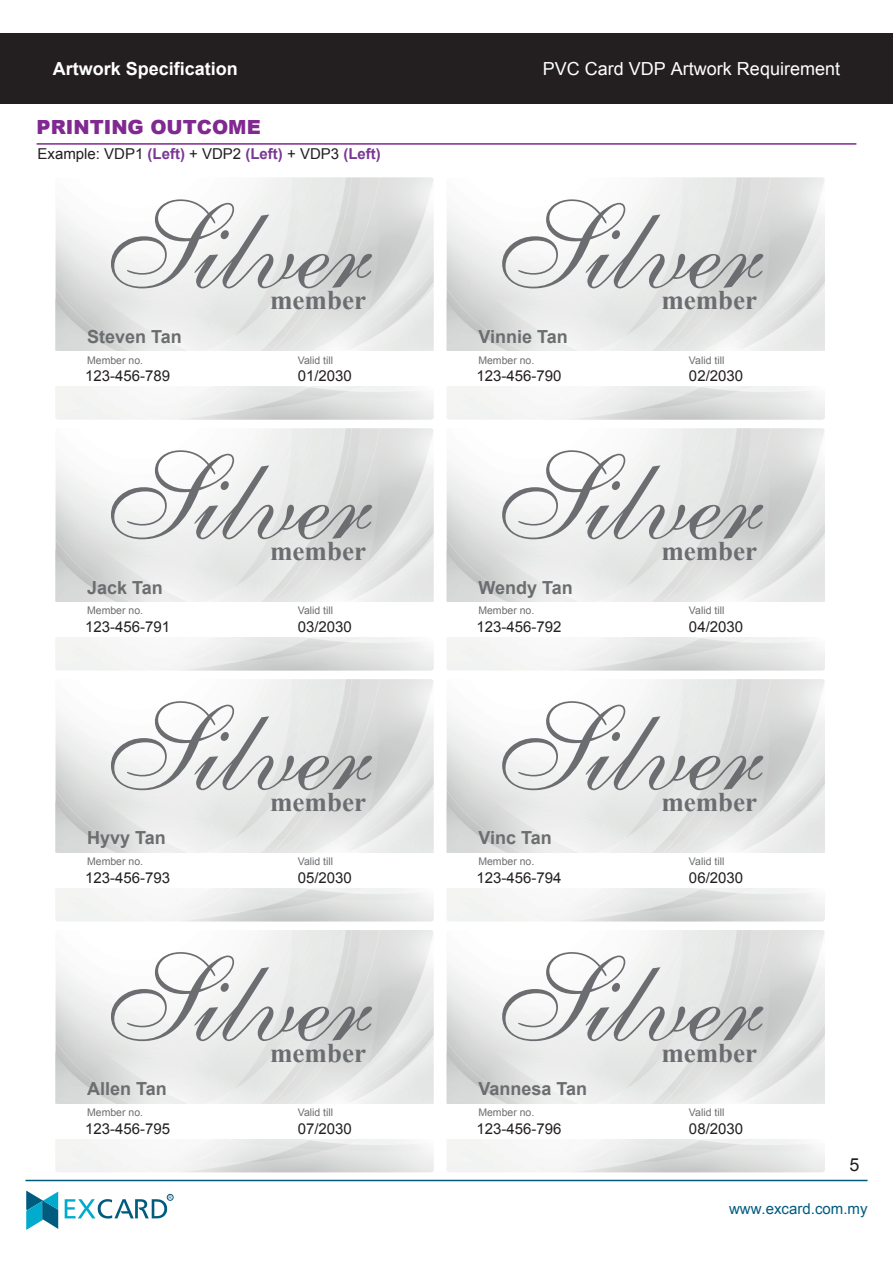
<style>
.page{position:relative;width:893px;height:1263px;background:#fff}
.page>*{position:absolute;margin:0;border:0;box-sizing:border-box;transform-origin:0 0}
.t1{font:120px "English 111 Vivace BT";color:#6c6d70}
.t2{font:700 27px "Times New Roman";color:#6c6d70}
.t3{font:900 19.5px "Arial";color:#802990}
.t4{font:700 18px "Arial";color:#6c6d70}
.t5{font:18px "Arial";color:#fff}
.t6{font:700 18px "Arial";color:#fff}
.t7{font:18px "Arial";color:#231f20}
.t8{font:15px "Arial";color:#231f20}
.t9{font:15px "Arial";color:#005b7f}
.t10{font:10.5px "Arial";color:#6c6d70}
.t11{font:4.8px "Arial";color:#005b7f}
.s1{font-weight:700;color:#793894}
</style>
<div class="page">
<hr style="left:37px;top:143px;width:819px;height:2px;background:#802990">
<svg style="left:26px;top:1190px;width:32px;height:40px"></svg>
<svg style="left:65px;top:1194px;width:108px;height:24px"></svg>
<div style="left:0;top:33px;width:893px;height:71px;background:#231f20"></div>
<hr style="left:25px;top:1180px;width:842px;height:1px;background:#005b7f">
<img style="left:55px;top:177px;width:379px;height:243px">
<div style="left:55px;top:352px;width:379px;height:34px;background:#fff"></div>
<img style="left:446px;top:177px;width:379px;height:243px">
<div style="left:446px;top:352px;width:379px;height:34px;background:#fff"></div>
<img style="left:55px;top:428px;width:379px;height:243px">
<div style="left:55px;top:602px;width:379px;height:35px;background:#fff"></div>
<img style="left:446px;top:428px;width:379px;height:243px">
<div style="left:446px;top:602px;width:379px;height:35px;background:#fff"></div>
<img style="left:55px;top:679px;width:379px;height:242px">
<div style="left:55px;top:853px;width:379px;height:34px;background:#fff"></div>
<img style="left:446px;top:679px;width:379px;height:242px">
<div style="left:446px;top:853px;width:379px;height:34px;background:#fff"></div>
<img style="left:55px;top:930px;width:379px;height:242px">
<div style="left:55px;top:1104px;width:379px;height:34px;background:#fff"></div>
<img style="left:446px;top:930px;width:379px;height:242px">
<div style="left:446px;top:1104px;width:379px;height:34px;background:#fff"></div>
<p class="t6" style="left:53px;top:57px;width:187px">Artwork Specification</p>
<p class="t5" style="left:543px;top:57px;width:299px">PVC Card VDP Artwork Requirement</p>
<h3 class="t3" style="left:37px;top:113px;width:226px">PRINTING OUTCOME</h3>
<p class="t8" style="left:37px;top:144px;width:345px">Example: VDP1 <span class="s1">(Left)</span> + VDP2 <span class="s1">(Left)</span> + VDP3 <span class="s1">(Left)</span></p>
<h1 class="t1" style="left:101px;top:174px;width:270px">Silver</h1>
<h2 class="t2" style="left:270px;top:281px;width:97px">member</h2>
<p class="t4" style="left:87px;top:324px;width:96px">Steven Tan</p>
<p class="t10" style="left:298px;top:353px;width:37px">Valid till</p>
<p class="t8" style="left:298px;top:366px;width:56px">01/2030</p>
<p class="t10" style="left:87px;top:353px;width:58px">Member no.</p>
<p class="t8" style="left:85px;top:366px;width:87px">123-456-789</p>
<h1 class="t1" style="left:492px;top:174px;width:270px">Silver</h1>
<h2 class="t2" style="left:661px;top:281px;width:97px">member</h2>
<p class="t4" style="left:478px;top:324px;width:91px">Vinnie Tan</p>
<p class="t10" style="left:689px;top:353px;width:37px">Valid till</p>
<p class="t8" style="left:689px;top:366px;width:56px">02/2030</p>
<p class="t10" style="left:478px;top:353px;width:58px">Member no.</p>
<p class="t8" style="left:476px;top:366px;width:87px">123-456-790</p>
<h1 class="t1" style="left:101px;top:425px;width:270px">Silver</h1>
<h2 class="t2" style="left:270px;top:532px;width:97px">member</h2>
<p class="t4" style="left:87px;top:575px;width:77px">Jack Tan</p>
<p class="t10" style="left:298px;top:604px;width:37px">Valid till</p>
<p class="t8" style="left:298px;top:617px;width:56px">03/2030</p>
<p class="t10" style="left:87px;top:604px;width:58px">Member no.</p>
<p class="t8" style="left:85px;top:617px;width:87px">123-456-791</p>
<h1 class="t1" style="left:492px;top:425px;width:270px">Silver</h1>
<h2 class="t2" style="left:661px;top:532px;width:97px">member</h2>
<p class="t4" style="left:478px;top:575px;width:96px">Wendy Tan</p>
<p class="t10" style="left:689px;top:604px;width:37px">Valid till</p>
<p class="t8" style="left:689px;top:617px;width:56px">04/2030</p>
<p class="t10" style="left:478px;top:604px;width:58px">Member no.</p>
<p class="t8" style="left:476px;top:617px;width:87px">123-456-792</p>
<h1 class="t1" style="left:101px;top:676px;width:270px">Silver</h1>
<h2 class="t2" style="left:270px;top:783px;width:97px">member</h2>
<p class="t4" style="left:87px;top:826px;width:80px">Hyvy Tan</p>
<p class="t10" style="left:298px;top:855px;width:37px">Valid till</p>
<p class="t8" style="left:298px;top:867px;width:56px">05/2030</p>
<p class="t10" style="left:87px;top:855px;width:58px">Member no.</p>
<p class="t8" style="left:85px;top:867px;width:87px">123-456-793</p>
<h1 class="t1" style="left:492px;top:676px;width:270px">Silver</h1>
<h2 class="t2" style="left:661px;top:783px;width:97px">member</h2>
<p class="t4" style="left:478px;top:826px;width:75px">Vinc Tan</p>
<p class="t10" style="left:689px;top:855px;width:37px">Valid till</p>
<p class="t8" style="left:689px;top:867px;width:56px">06/2030</p>
<p class="t10" style="left:478px;top:855px;width:58px">Member no.</p>
<p class="t8" style="left:476px;top:867px;width:87px">123-456-794</p>
<h1 class="t1" style="left:101px;top:927px;width:270px">Silver</h1>
<h2 class="t2" style="left:270px;top:1034px;width:97px">member</h2>
<p class="t4" style="left:87px;top:1077px;width:81px">Allen Tan</p>
<p class="t10" style="left:298px;top:1106px;width:37px">Valid till</p>
<p class="t8" style="left:298px;top:1118px;width:56px">07/2030</p>
<p class="t10" style="left:87px;top:1106px;width:58px">Member no.</p>
<p class="t8" style="left:85px;top:1118px;width:87px">123-456-795</p>
<h1 class="t1" style="left:492px;top:927px;width:270px">Silver</h1>
<h2 class="t2" style="left:661px;top:1034px;width:97px">member</h2>
<p class="t4" style="left:478px;top:1077px;width:110px">Vannesa Tan</p>
<p class="t10" style="left:689px;top:1106px;width:37px">Valid till</p>
<p class="t8" style="left:689px;top:1118px;width:56px">08/2030</p>
<p class="t10" style="left:478px;top:1106px;width:58px">Member no.</p>
<p class="t8" style="left:476px;top:1118px;width:87px">123-456-796</p>
<p class="t7" style="left:849px;top:1152px;width:12px">5</p>
<p class="t11" style="left:169px;top:1194px;width:5px">R</p>
<p class="t9" style="left:729px;top:1199px;width:140px">www.excard.com.my</p>
</div>
